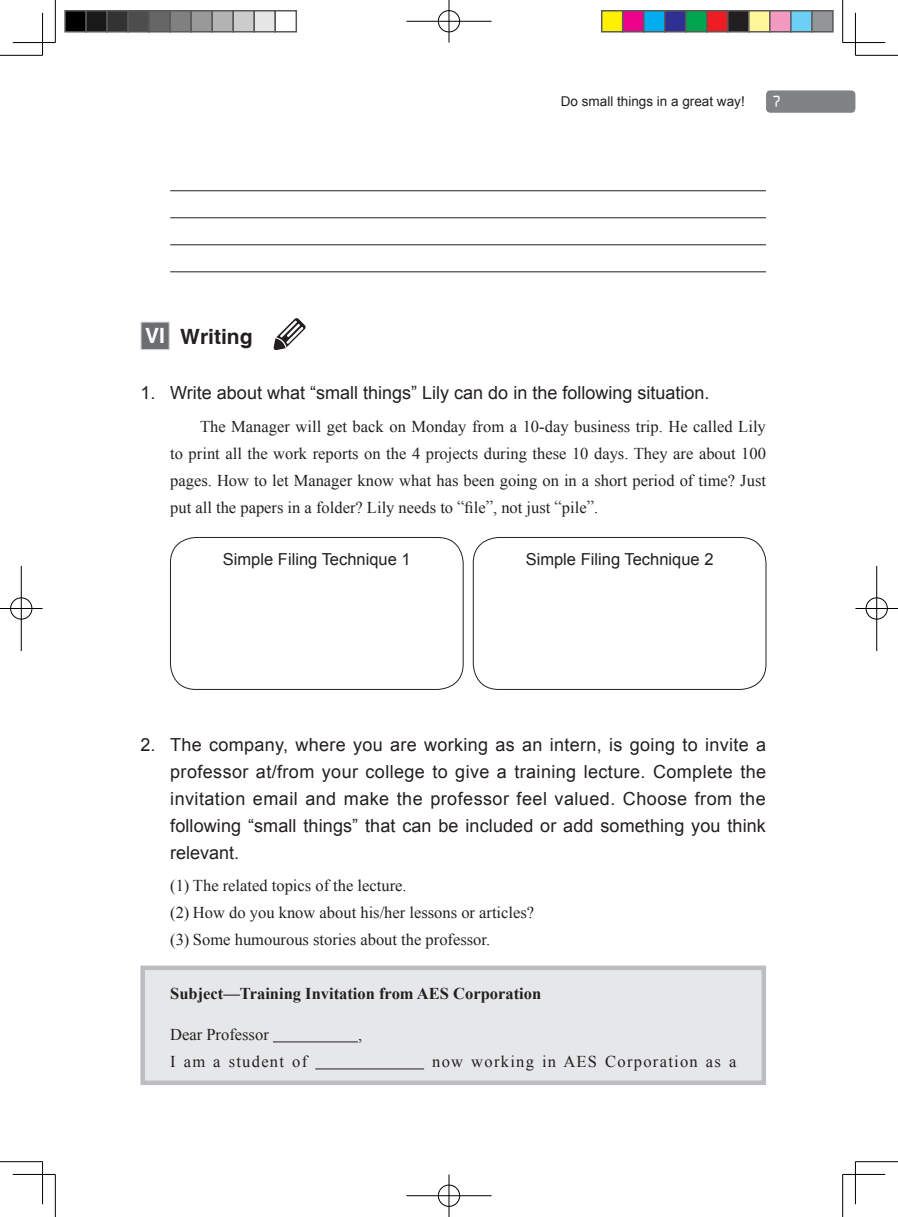
<style>
.page{position:relative;width:898px;height:1217px;background:#fff}
.page>*{position:absolute;margin:0;border:0;box-sizing:border-box;transform-origin:0 0}
.t1{font:700 21px "Helvetica";color:#231f20}
.t2{font:18px/27px "Arial";color:#231f20;text-align:justify}
.t3{font:16.5px/27px "Times New Roman";color:#231f20;text-align:justify}
.t4{font:16.5px "Arial";color:#231f20}
.t5{font:700 16.5px "Times New Roman";color:#231f20}
.t6{font:16.5px "Times New Roman";letter-spacing:.08em;color:#231f20}
.t7{font:15px "a LCD Nova";color:#fff}
.t8{font:13.5px "Arial";color:#231f20}
.s1{color:#fff}
</style>
<div class="page">
<div style="left:765px;top:90px;width:90px;height:23px;background:#808285;border-radius:4px"></div>
<div style="left:140px;top:965px;width:625px;height:119px;background:#e6e7e9;border:4px solid #bcbdc0"></div>
<hr style="left:170px;top:190px;width:595px;height:1px;background:#231f20">
<hr style="left:170px;top:217px;width:595px;height:1px;background:#231f20">
<hr style="left:170px;top:244px;width:595px;height:1px;background:#231f20">
<hr style="left:170px;top:271px;width:595px;height:1px;background:#231f20">
<div style="left:140px;top:321px;width:30px;height:29px;background:#6c6d70;border:1px solid #d1d2d4"></div>
<svg style="left:273px;top:318px;width:33px;height:32px"></svg>
<div style="left:170px;top:537px;width:293px;height:152px;border:1px solid #231f20;border-radius:26px"></div>
<div style="left:473px;top:537px;width:293px;height:152px;border:1px solid #231f20;border-radius:26px"></div>
<hr style="left:273px;top:1041px;width:85px;height:1px;background:#231f20">
<hr style="left:315px;top:1068px;width:109px;height:1px;background:#231f20">
<hr style="left:0;top:55px;width:43px;height:1px;background:#000">
<hr style="left:855px;top:55px;width:42px;height:1px;background:#000">
<hr style="left:0;top:1161px;width:43px;height:1px;background:#000">
<hr style="left:855px;top:1161px;width:42px;height:1px;background:#000">
<hr style="left:55px;top:0;width:1px;height:43px;background:#000">
<hr style="left:55px;top:1174px;width:1px;height:42px;background:#000">
<hr style="left:842px;top:0;width:1px;height:43px;background:#000">
<hr style="left:842px;top:1174px;width:1px;height:42px;background:#000">
<hr style="left:13px;top:42px;width:42px;height:1px;background:#000">
<hr style="left:842px;top:42px;width:42px;height:1px;background:#000">
<hr style="left:13px;top:1173px;width:42px;height:1px;background:#000">
<hr style="left:842px;top:1173px;width:42px;height:1px;background:#000">
<hr style="left:42px;top:13px;width:1px;height:42px;background:#000">
<hr style="left:42px;top:1161px;width:1px;height:42px;background:#000">
<hr style="left:854px;top:13px;width:1px;height:42px;background:#000">
<hr style="left:854px;top:1161px;width:1px;height:42px;background:#000">
<div style="left:437px;top:10px;width:23px;height:23px;border:2px solid #fff;border-radius:50%"></div>
<hr style="left:406px;top:20px;width:85px;height:2px;background:#fff">
<hr style="left:448px;top:0;width:2px;height:43px;background:#fff">
<div style="left:438px;top:10px;width:21px;height:22px;border:1px solid #000;border-radius:50%"></div>
<hr style="left:406px;top:21px;width:85px;height:1px;background:#000">
<hr style="left:448px;top:0;width:1px;height:43px;background:#000">
<div style="left:437px;top:1183px;width:23px;height:23px;border:2px solid #fff;border-radius:50%"></div>
<hr style="left:406px;top:1194px;width:85px;height:2px;background:#fff">
<hr style="left:448px;top:1174px;width:2px;height:42px;background:#fff">
<div style="left:438px;top:1184px;width:21px;height:22px;border:1px solid #000;border-radius:50%"></div>
<hr style="left:406px;top:1195px;width:85px;height:1px;background:#000">
<hr style="left:448px;top:1174px;width:1px;height:42px;background:#000">
<div style="left:10px;top:596px;width:23px;height:24px;border:2px solid #fff;border-radius:50%"></div>
<hr style="left:0;top:607px;width:43px;height:2px;background:#fff">
<hr style="left:20px;top:566px;width:2px;height:85px;background:#fff">
<div style="left:10px;top:597px;width:22px;height:22px;border:1px solid #000;border-radius:50%"></div>
<hr style="left:0;top:608px;width:43px;height:1px;background:#000">
<hr style="left:21px;top:566px;width:1px;height:85px;background:#000">
<div style="left:864px;top:596px;width:23px;height:24px;border:2px solid #fff;border-radius:50%"></div>
<hr style="left:855px;top:607px;width:42px;height:2px;background:#fff">
<hr style="left:875px;top:566px;width:2px;height:85px;background:#fff">
<div style="left:865px;top:597px;width:22px;height:22px;border:1px solid #000;border-radius:50%"></div>
<hr style="left:855px;top:608px;width:42px;height:1px;background:#000">
<hr style="left:876px;top:566px;width:1px;height:85px;background:#000">
<div style="left:65px;top:11px;width:21px;height:21px;background:#000"></div>
<div style="left:64px;top:10px;width:23px;height:23px;border:2px solid #595959"></div>
<div style="left:86px;top:11px;width:21px;height:21px;background:#1a1a1a"></div>
<div style="left:85px;top:10px;width:23px;height:23px;border:2px solid #595959"></div>
<div style="left:107px;top:11px;width:21px;height:21px;background:#333"></div>
<div style="left:106px;top:10px;width:23px;height:23px;border:2px solid #595959"></div>
<div style="left:128px;top:11px;width:21px;height:21px;background:#4d4d4d"></div>
<div style="left:127px;top:10px;width:23px;height:23px;border:2px solid #595959"></div>
<div style="left:149px;top:11px;width:21px;height:21px;background:#666"></div>
<div style="left:148px;top:10px;width:23px;height:23px;border:2px solid #595959"></div>
<div style="left:170px;top:11px;width:21px;height:21px;background:#808080"></div>
<div style="left:169px;top:10px;width:23px;height:23px;border:2px solid #595959"></div>
<div style="left:191px;top:11px;width:21px;height:21px;background:#999"></div>
<div style="left:190px;top:10px;width:23px;height:23px;border:2px solid #595959"></div>
<div style="left:212px;top:11px;width:21px;height:21px;background:#b3b3b3"></div>
<div style="left:211px;top:10px;width:23px;height:23px;border:2px solid #595959"></div>
<div style="left:233px;top:11px;width:21px;height:21px;background:#ccc"></div>
<div style="left:232px;top:10px;width:23px;height:23px;border:2px solid #595959"></div>
<div style="left:254px;top:11px;width:21px;height:21px;background:#e6e6e6"></div>
<div style="left:253px;top:10px;width:23px;height:23px;border:2px solid #595959"></div>
<div style="left:274px;top:10px;width:23px;height:23px;border:2px solid #595959"></div>
<div style="left:601px;top:11px;width:21px;height:21px;background:#fff101"></div>
<div style="left:600px;top:10px;width:23px;height:23px;border:2px solid #595959"></div>
<div style="left:622px;top:11px;width:21px;height:21px;background:#ed028c"></div>
<div style="left:621px;top:10px;width:23px;height:23px;border:2px solid #595959"></div>
<div style="left:643px;top:11px;width:21px;height:21px;background:#00aeef"></div>
<div style="left:642px;top:10px;width:23px;height:23px;border:2px solid #595959"></div>
<div style="left:664px;top:11px;width:21px;height:21px;background:#2e3092"></div>
<div style="left:663px;top:10px;width:23px;height:23px;border:2px solid #595959"></div>
<div style="left:685px;top:11px;width:21px;height:21px;background:#00a54f"></div>
<div style="left:684px;top:10px;width:23px;height:23px;border:2px solid #595959"></div>
<div style="left:706px;top:11px;width:21px;height:21px;background:#ee1d23"></div>
<div style="left:705px;top:10px;width:23px;height:23px;border:2px solid #595959"></div>
<div style="left:727px;top:11px;width:21px;height:21px;background:#231f20"></div>
<div style="left:726px;top:10px;width:23px;height:23px;border:2px solid #595959"></div>
<div style="left:748px;top:11px;width:21px;height:21px;background:#fff79a"></div>
<div style="left:747px;top:10px;width:23px;height:23px;border:2px solid #595959"></div>
<div style="left:769px;top:11px;width:21px;height:21px;background:#f499c2"></div>
<div style="left:768px;top:10px;width:23px;height:23px;border:2px solid #595959"></div>
<div style="left:790px;top:11px;width:21px;height:21px;background:#6bcff6"></div>
<div style="left:789px;top:10px;width:23px;height:23px;border:2px solid #595959"></div>
<div style="left:811px;top:11px;width:21px;height:21px;background:#939598"></div>
<div style="left:810px;top:10px;width:23px;height:23px;border:2px solid #595959"></div>
<p class="t8" style="left:560px;top:93px;width:185px">Do small things in a great way!</p>
<p class="t7" style="left:772px;top:94px;width:9px">7</p>
<p class="t1" style="left:145px;top:324px;width:109px"><span class="s1">VI</span> Writing</p>
<p class="t2" style="left:140px;top:379px;width:570px">1. Write about what “small things” Lily can do in the following situation.</p>
<p class="t3" style="left:170px;top:412px;width:597px;text-indent:30px">The Manager will get back on Monday from a 10-day business trip. He called Lily to print all the work reports on the 4 projects during these 10 days. They are about 100 pages. How to let Manager know what has been going on in a short period of time? Just put all the papers in a folder? Lily needs to “file”, not just “pile”.</p>
<p class="t4" style="left:223px;top:548px;width:189px">Simple Filing Technique 1</p>
<p class="t4" style="left:525px;top:548px;width:189px">Simple Filing Technique 2</p>
<p class="t2" style="left:170px;top:730px;width:597px;text-indent:-30px">2. The company, where you are working as an intern, is going to invite a professor at/from your college to give a training lecture. Complete the invitation email and make the professor feel valued. Choose from the following “small things” that can be included or add something you think relevant.</p>
<p class="t3" style="left:170px;top:871px;width:365px;text-align:left">(1) The related topics of the lecture.<br>(2) How do you know about his/her lessons or articles? (3) Some humourous stories about the professor.</p>
<p class="t5" style="left:170px;top:981px;width:372px">Subject—Training Invitation from AES Corporation</p>
<p class="t3" style="left:170px;top:1020px;width:100px">Dear Professor</p>
<p class="t3" style="left:358px;top:1020px;width:6px">,</p>
<p class="t6" style="left:170px;top:1049px;width:138px">I am a student of</p>
<p class="t6" style="left:432px;top:1049px;width:305px">now working in AES Corporation as a</p>
</div>
